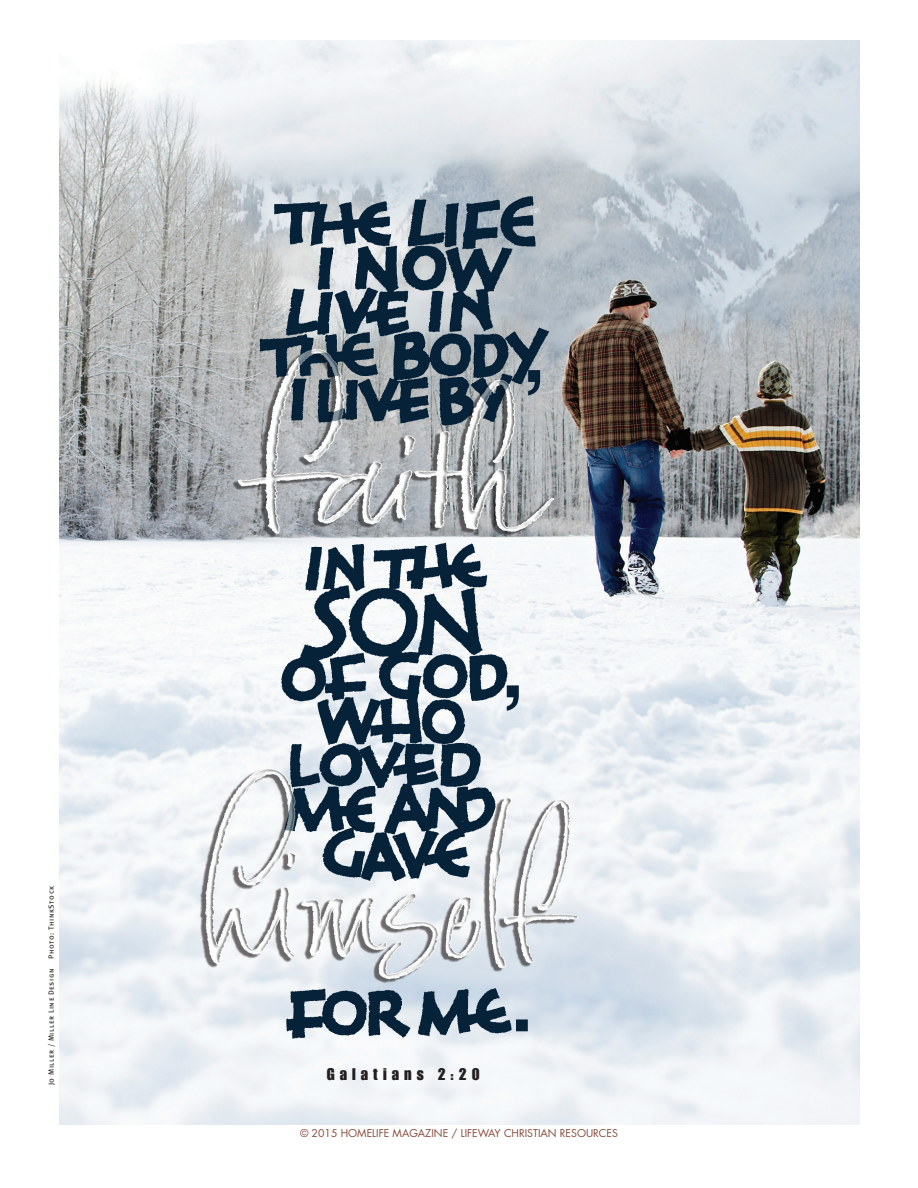
<style>
.page{position:relative;width:918px;height:1188px;background:#fff}
.page>*{position:absolute;margin:0;border:0;box-sizing:border-box;transform-origin:0 0}
.dept_subhead{font:16.5px "Impact LT Std";letter-spacing:.305em;color:#231f20}
.t1{font:10.5px "Futura Std";color:#864b3b}
.photo_credit{font:7.5px "Meta Book Caps";letter-spacing:.08em;color:#231f20}
</style>
<div class="page">
<img style="left:60px;top:40px;width:800px;height:1084px">
<p class="photo_credit" style="left:47px;top:1085px;width:201px;rotate:-90deg">Jo Miller / Miller Line Design Photo: ThinkStock</p>
<p class="dept_subhead" style="left:327px;top:1065px;width:154px">Galatians 2:20</p>
<p class="t1" style="left:300px;top:1127px;width:319px">© 2015 HOMELIFE MAGAZINE / LIFEWAY CHRISTIAN RESOURCES</p>
</div>
